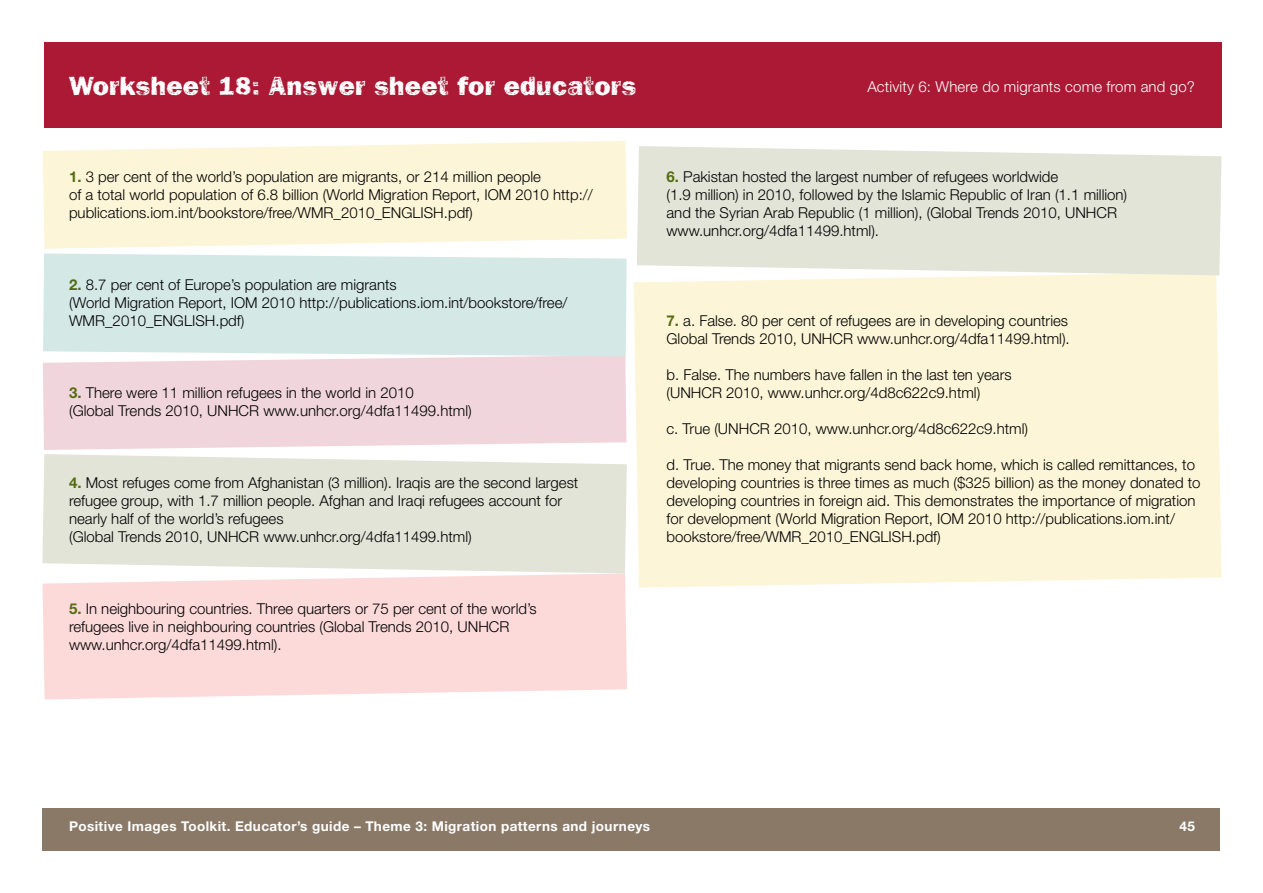
<style>
.page{position:relative;width:1263px;height:893px;background:#fff}
.page>*{position:absolute;margin:0;border:0;box-sizing:border-box;transform-origin:0 0}
.NEW_Act_Work_W_RED_P{font:27px "Frankie";letter-spacing:.01em;color:#fff}
.NEW_text_10pt{font:300 15px/18px "Helvetica Neue LT";color:#000}
.NEW_worksheet_W_RED{font:300 15px "Helvetica Neue LT";letter-spacing:.01em;color:#fff}
.NEW_Grey_panel{font:700 13.5px "Helvetica Neue LT";letter-spacing:.03em;color:#fff}
.NEW_Grey_panel_NUMBE{font:700 13.5px "Helvetica Neue LT";color:#fff}
.s1{font-weight:700;color:#566c11}
</style>
<div class="page">
<div style="left:43px;top:808px;width:1177px;height:42px;background:#8a7967"></div>
<div style="left:634px;top:275px;width:587px;height:313px;background:#fcf5d7"></div>
<svg style="left:637px;top:146px;width:584px;height:129px;background:#e3e6da"></svg>
<svg style="left:43px;top:573px;width:584px;height:126px;background:#fcdddd"></svg>
<svg style="left:42px;top:454px;width:585px;height:119px;background:#e3e6da"></svg>
<svg style="left:43px;top:356px;width:583px;height:94px;background:#f1d9de"></svg>
<div style="left:43px;top:254px;width:584px;height:102px;background:#d4e8e6"></div>
<svg style="left:43px;top:141px;width:584px;height:108px;background:#fcf5da"></svg>
<div style="left:44px;top:43px;width:1177px;height:85px;background:#ab1935"></div>
<p class="NEW_Act_Work_W_RED_P" style="left:69px;top:70px;width:568px">Worksheet 18: Answer sheet for educators</p>
<p class="NEW_text_10pt" style="left:69px;top:167px;width:525px"><span class="s1">1.</span> 3 per cent of the world’s population are migrants, or 214 million people<br>of a total world population of 6.8 billion (World Migration Report, IOM 2010 http:// publications.iom.int/bookstore/free/WMR_2010_ENGLISH.pdf)</p>
<p class="NEW_text_10pt" style="left:69px;top:275px;width:329px"><span class="s1">2.</span> 8.7 per cent of Europe’s population are migrants</p>
<p class="NEW_text_10pt" style="left:69px;top:293px;width:500px">(World Migration Report, IOM 2010 http://publications.iom.int/bookstore/free/<br>WMR_2010_ENGLISH.pdf)</p>
<p class="NEW_text_10pt" style="left:69px;top:383px;width:404px"><span class="s1">3.</span> There were 11 million refugees in the world in 2010<br>(Global Trends 2010, UNHCR www.unhcr.org/4dfa11499.html)</p>
<p class="NEW_text_10pt" style="left:69px;top:473px;width:511px"><span class="s1">4.</span> Most refuges come from Afghanistan (3 million). Iraqis are the second largest refugee group, with 1.7 million people. Afghan and Iraqi refugees account for</p>
<p class="NEW_text_10pt" style="left:69px;top:509px;width:216px">nearly half of the world’s refugees</p>
<p class="NEW_text_10pt" style="left:69px;top:527px;width:404px">(Global Trends 2010, UNHCR www.unhcr.org/4dfa11499.html)</p>
<p class="NEW_text_10pt" style="left:69px;top:599px;width:469px"><span class="s1">5.</span> In neighbouring countries. Three quarters or 75 per cent of the world’s</p>
<p class="NEW_text_10pt" style="left:69px;top:617px;width:442px">refugees live in neighbouring countries (Global Trends 2010, UNHCR www.unhcr.org/4dfa11499.html).</p>
<p class="NEW_worksheet_W_RED" style="left:867px;top:77px;width:329px">Activity 6: Where do migrants come from and go?</p>
<p class="NEW_text_10pt" style="left:666px;top:167px;width:462px"><span class="s1">6.</span> Pakistan hosted the largest number of refugees worldwide<br>(1.9 million) in 2010, followed by the Islamic Republic of Iran (1.1 million) and the Syrian Arab Republic (1 million), (Global Trends 2010, UNHCR www.unhcr.org/4dfa11499.html).</p>
<p class="NEW_text_10pt" style="left:666px;top:311px;width:405px"><span class="s1">7.</span> a. False. 80 per cent of refugees are in developing countries<br>Global Trends 2010, UNHCR www.unhcr.org/4dfa11499.html).</p>
<p class="NEW_text_10pt" style="left:666px;top:365px;width:347px">b. False. The numbers have fallen in the last ten years (UNHCR 2010, www.unhcr.org/4d8c622c9.html)</p>
<p class="NEW_text_10pt" style="left:666px;top:419px;width:363px">c. True (UNHCR 2010, www.unhcr.org/4d8c622c9.html)</p>
<p class="NEW_text_10pt" style="left:666px;top:455px;width:536px">d. True. The money that migrants send back home, which is called remittances, to developing countries is three times as much ($325 billion) as the money donated to developing countries in foreign aid. This demonstrates the importance of migration for development (World Migration Report, IOM 2010 http://publications.iom.int/ bookstore/free/WMR_2010_ENGLISH.pdf)</p>
<p class="NEW_Grey_panel" style="left:69px;top:818px;width:583px">Positive Images Toolkit. Educator’s guide – Theme 3: Migration patterns and journeys</p>
<p class="NEW_Grey_panel_NUMBE" style="left:1179px;top:818px;width:17px">45</p>
</div>
